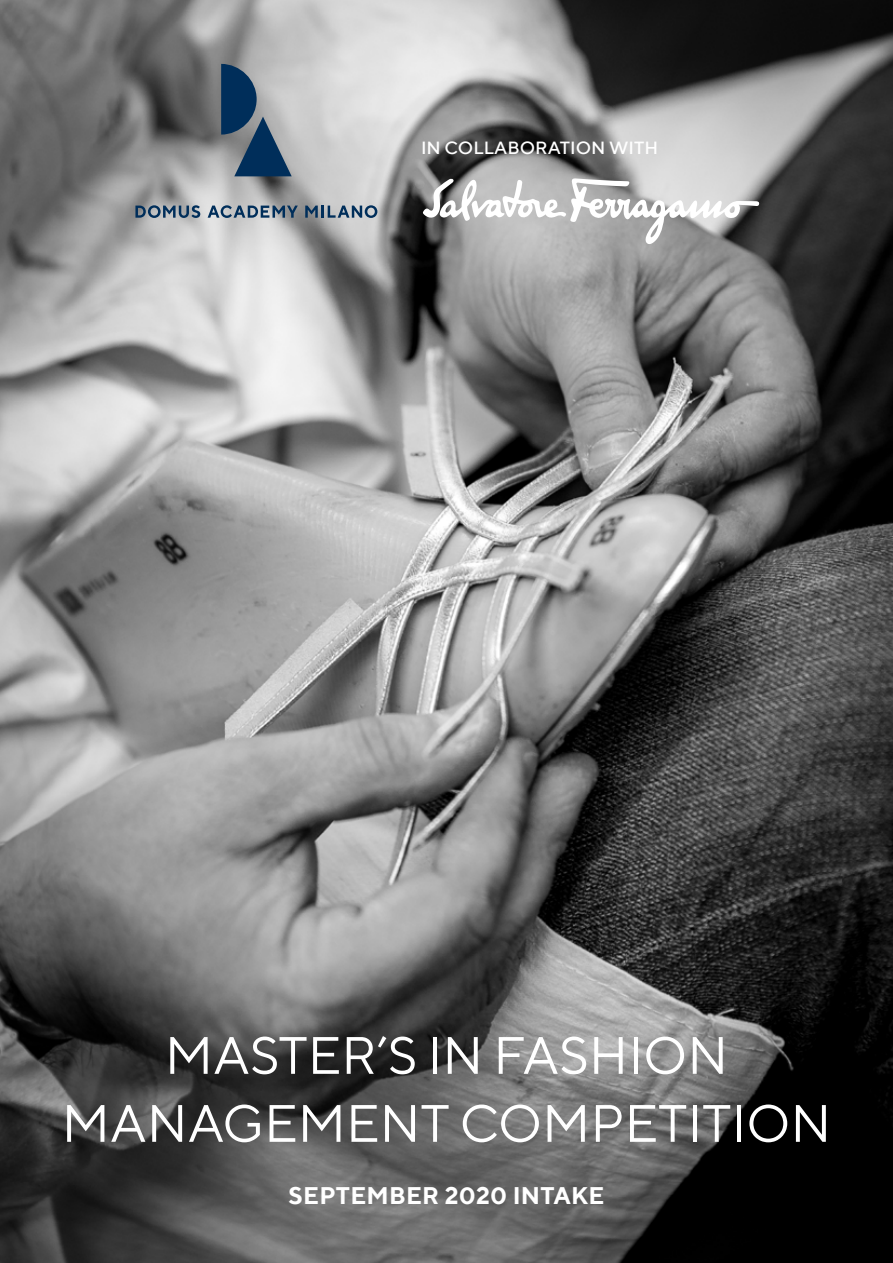
<style>
.page{position:relative;width:893px;height:1263px;background:#fff}
.page>*{position:absolute;margin:0;border:0;box-sizing:border-box;transform-origin:0 0}
.t1{font:52.5px/67.9px "TT Norms";color:#fff;text-align:center}
.t2{font:700 24px "TT Norms";letter-spacing:.01em;color:#fff}
.t3{font:500 18px "TT Norms";color:#fff}
</style>
<div class="page">
<img style="left:0;top:0;width:893px;height:1263px">
<svg style="left:135px;top:205px;width:65px;height:13px"></svg>
<svg style="left:208px;top:205px;width:90px;height:13px"></svg>
<svg style="left:305px;top:205px;width:72px;height:13px"></svg>
<svg style="left:221px;top:64px;width:71px;height:112px;background:#5f7488"></svg>
<svg style="left:422px;top:177px;width:337px;height:69px"></svg>
<p class="t3" style="left:421px;top:136px;width:239px">IN COLLABORATION WITH</p>
<p class="t1" style="left:62px;top:1020px;width:771px">MASTER’S IN FASHION<br>MANAGEMENT COMPETITION</p>
<p class="t2" style="left:289px;top:1180px;width:317px">SEPTEMBER 2020 INTAKE</p>
</div>
